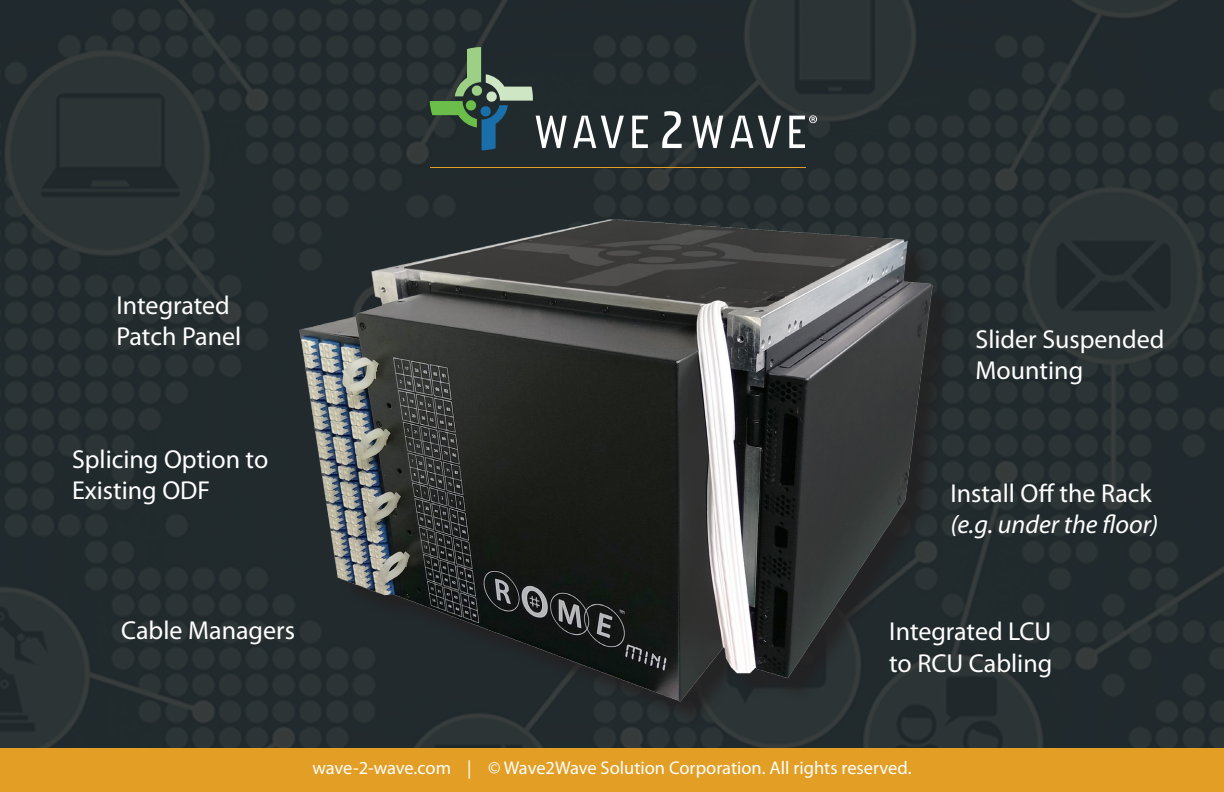
<style>
.page{position:relative;width:1224px;height:792px;background:#292927}
.page>*{position:absolute;margin:0;border:0;box-sizing:border-box;transform-origin:0 0}
.t1{font:26px/31.2px "Myriad Pro";color:#fff}
.t2{font:italic 26px "Myriad Pro";color:#fff}
.t3{font:18.4px "Myriad Pro";color:#fff}
</style>
<div class="page">
<svg style="left:430px;top:47px;width:137px;height:103px"></svg>
<svg style="left:573px;top:116px;width:51px;height:32px"></svg>
<svg style="left:632px;top:116px;width:16px;height:32px"></svg>
<svg style="left:662px;top:111px;width:20px;height:37px"></svg>
<svg style="left:692px;top:116px;width:31px;height:32px"></svg>
<svg style="left:730px;top:116px;width:51px;height:32px"></svg>
<hr style="left:431px;top:168px;width:375px;height:1px;background:#e29e24">
<svg style="left:789px;top:115px;width:28px;height:33px"></svg>
<img style="left:253px;top:203px;width:742px;height:515px">
<div style="left:0;top:749px;width:1224px;height:43px;background:#e29e25"></div>
<p class="t1" style="left:116px;top:289px;width:115px">Integrated</p>
<p class="t1" style="left:116px;top:320px;width:126px">Patch Panel</p>
<p class="t1" style="left:72px;top:443px;width:198px">Splicing Option to</p>
<p class="t1" style="left:72px;top:474px;width:140px">Existing ODF</p>
<p class="t1" style="left:121px;top:614px;width:175px">Cable Managers</p>
<p class="t1" style="left:976px;top:323px;width:190px">Slider Suspended</p>
<p class="t1" style="left:976px;top:354px;width:109px">Mounting</p>
<p class="t1" style="left:950px;top:477px;width:203px">Install Off the Rack</p>
<p class="t2" style="left:950px;top:508px;width:209px">(e.g. under the floor)</p>
<p class="t1" style="left:889px;top:616px;width:165px">Integrated LCU to RCU Cabling</p>
<p class="t3" style="left:312px;top:756px;width:601px">wave-2-wave.com | © Wave2Wave Solution Corporation. All rights reserved.</p>
</div>
